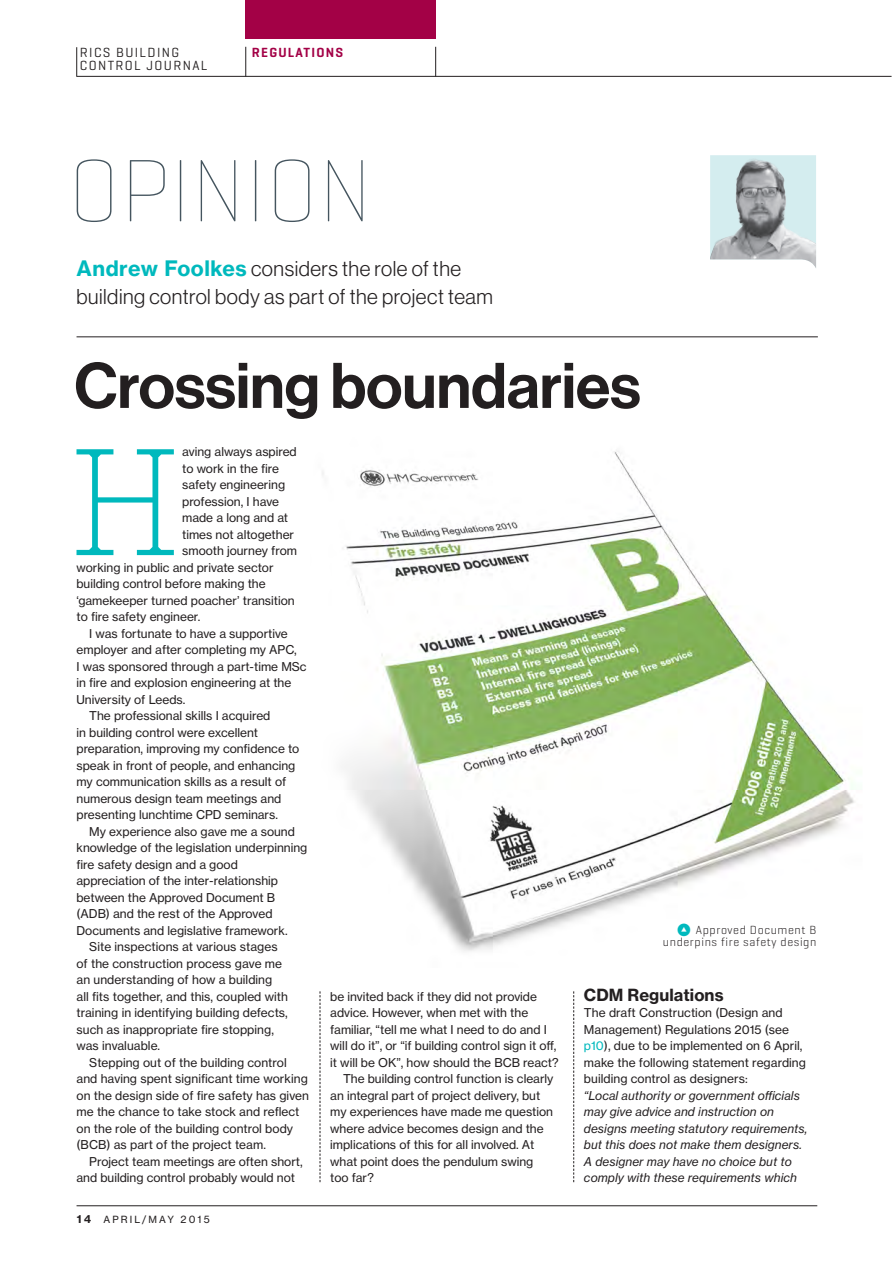
<style>
.page{position:relative;width:893px;height:1263px;background:#fff}
.page>*{position:absolute;margin:0;border:0;box-sizing:border-box;transform-origin:0 0}
.t1{font:300 185.7px "Pitch";color:#00b9bd}
.t2{font:100 90px "Geogrotesque";color:#45555f}
.t3{font:63px "N Haas Grotesk DS Std 65 Md";color:#231f20}
.t4{font:21px/27px "N Haas Grotesk DS Std 45 Lt";letter-spacing:.025em;color:#231f20}
.t5{font:16.5px "N Haas Grotesk TX Std 75 Bd";letter-spacing:.005em;color:#231f20}
.t6{font:13.5px/13.5px "Geogrotesque";letter-spacing:.1em;color:#231f20}
.t7{font:600 13.5px "Geogrotesque";letter-spacing:.09em;color:#a30146}
.t8{font:12px/16.5px "N Haas Grotesk TX Std 55 Rg";color:#231f20}
.t9{font:12px/16.5px "N Haas Grotesk TX Std 56 It";letter-spacing:.005em;color:#231f20}
.t10{font:300 12px/12px "Geogrotesque";letter-spacing:.05em;color:#231f20;text-align:right}
.t11{font:9.75px "N Haas Grotesk TX Std 55 Rg";letter-spacing:.215em;color:#231f20}
.s1{font-family:"N Haas Grotesk TX Std 75 Bd";color:#00b9bd}
.s2{font-family:"N Haas Grotesk TX Std 75 Bd";font-size:10.5px}
.s3{color:#00b9bd}
</style>
<div class="page">
<img style="left:322px;top:451px;width:533px;height:500px">
<hr style="left:245px;top:47px;width:1px;height:30px;background:#231f20">
<hr style="left:435px;top:47px;width:1px;height:30px;background:#231f20">
<hr style="left:76px;top:47px;width:1px;height:30px;background:#231f20">
<div style="left:246px;top:0;width:190px;height:38px;background:#a30146"></div>
<hr style="left:77px;top:76px;width:814px;height:1px;background:#231f20">
<img style="left:710px;top:155px;width:106px;height:113px">
<svg style="left:320px;top:991px;width:1px;height:191px"></svg>
<hr style="left:77px;top:1205px;width:740px;height:1px;background:#231f20">
<hr style="left:77px;top:337px;width:741px;height:1px;background:#231f20">
<svg style="left:573px;top:991px;width:1px;height:191px"></svg>
<svg style="left:678px;top:923px;width:12px;height:13px"></svg>
<p class="t6" style="left:80px;top:45px;width:129px">RICS BUILDING<br>CONTROL JOURNAL</p>
<p class="t7" style="left:252px;top:44px;width:93px">REGULATIONS</p>
<h2 class="t2" style="left:68px;top:135px;width:306px">OPINION</h2>
<h3 class="t4" style="left:77px;top:256px;width:418px"><span class="s1">Andrew Foolkes</span> considers the role of the building control body as part of the project team</h3>
<h3 class="t3" style="left:74px;top:349px;width:568px">Crossing boundaries</h3>
<h1 class="t1" style="left:68px;top:371px;width:116px">H</h1>
<p class="t8" style="left:182px;top:443px;width:116px">aving always aspired</p>
<p class="t8" style="left:182px;top:460px;width:98px">to work in the fire</p>
<p class="t8" style="left:182px;top:476px;width:104px">safety engineering</p>
<p class="t8" style="left:182px;top:493px;width:98px">profession, I have</p>
<p class="t8" style="left:182px;top:509px;width:107px">made a long and at</p>
<p class="t8" style="left:182px;top:526px;width:113px">times not altogether</p>
<p class="t8" style="left:182px;top:542px;width:116px">smooth journey from</p>
<p class="t8" style="left:77px;top:559px;width:199px">working in public and private sector</p>
<p class="t8" style="left:77px;top:575px;width:191px">building control before making the</p>
<p class="t8" style="left:77px;top:592px;width:220px">‘gamekeeper turned poacher’ transition</p>
<p class="t8" style="left:77px;top:608px;width:125px">to fire safety engineer.</p>
<p class="t8" style="left:89px;top:625px;width:200px">I was fortunate to have a supportive</p>
<p class="t8" style="left:77px;top:641px;width:222px">employer and after completing my APC,</p>
<p class="t8" style="left:77px;top:658px;width:232px">I was sponsored through a part-time MSc</p>
<p class="t8" style="left:77px;top:674px;width:216px">in fire and explosion engineering at the</p>
<p class="t8" style="left:77px;top:691px;width:110px">University of Leeds.</p>
<p class="t8" style="left:89px;top:707px;width:183px">The professional skills I acquired</p>
<p class="t8" style="left:77px;top:724px;width:183px">in building control were excellent</p>
<p class="t8" style="left:77px;top:740px;width:224px">preparation, improving my confidence to</p>
<p class="t8" style="left:77px;top:757px;width:220px">speak in front of people, and enhancing</p>
<p class="t8" style="left:77px;top:773px;width:211px">my communication skills as a result of</p>
<p class="t8" style="left:77px;top:790px;width:206px">numerous design team meetings and</p>
<p class="t8" style="left:77px;top:806px;width:203px">presenting lunchtime CPD seminars.</p>
<p class="t8" style="left:89px;top:823px;width:207px">My experience also gave me a sound</p>
<p class="t8" style="left:77px;top:839px;width:232px">knowledge of the legislation underpinning</p>
<p class="t8" style="left:77px;top:856px;width:163px">fire safety design and a good</p>
<p class="t8" style="left:77px;top:872px;width:203px">appreciation of the inter-relationship</p>
<p class="t8" style="left:77px;top:889px;width:200px">between the Approved Document B</p>
<p class="t8" style="left:77px;top:905px;width:197px">(ADB) and the rest of the Approved</p>
<p class="t8" style="left:77px;top:922px;width:213px">Documents and legislative framework.</p>
<p class="t8" style="left:89px;top:938px;width:190px">Site inspections at various stages</p>
<p class="t8" style="left:77px;top:955px;width:207px">of the construction process gave me</p>
<p class="t8" style="left:77px;top:971px;width:197px">an understanding of how a building</p>
<p class="t8" style="left:77px;top:988px;width:213px">all fits together, and this, coupled with</p>
<p class="t8" style="left:77px;top:1004px;width:213px">training in identifying building defects,</p>
<p class="t8" style="left:77px;top:1021px;width:199px">such as inappropriate fire stopping,</p>
<p class="t8" style="left:77px;top:1037px;width:85px">was invaluable.</p>
<p class="t8" style="left:89px;top:1054px;width:199px">Stepping out of the building control</p>
<p class="t8" style="left:77px;top:1070px;width:233px">and having spent significant time working</p>
<p class="t8" style="left:77px;top:1087px;width:234px">on the design side of fire safety has given</p>
<p class="t8" style="left:77px;top:1103px;width:224px">me the chance to take stock and reflect</p>
<p class="t8" style="left:77px;top:1120px;width:218px">on the role of the building control body</p>
<p class="t8" style="left:77px;top:1136px;width:191px">(BCB) as part of the project team.</p>
<p class="t8" style="left:89px;top:1153px;width:215px">Project team meetings are often short,</p>
<p class="t8" style="left:77px;top:1169px;width:220px">and building control probably would not</p>
<p class="t11" style="left:77px;top:1214px;width:135px"><span class="s2">14</span> APRIL/MAY 2015</p>
<p class="t10" style="left:663px;top:924px;width:155px">Approved Document B underpins fire safety design</p>
<h3 class="t5" style="left:584px;top:984px;width:141px">CDM Regulations</h3>
<p class="t8" style="left:584px;top:1004px;width:223px">The draft Construction (Design and Management) Regulations 2015 (see <span class="s3">p10</span>), due to be implemented on 6 April, make the following statement regarding building control as designers:</p>
<p class="t9" style="left:584px;top:1087px;width:225px">“Local authority or government officials may give advice and instruction on designs meeting statutory requirements, but this does not make them designers.<br>A designer may have no choice but to comply with these requirements which</p>
<p class="t8" style="left:330px;top:988px;width:208px">be invited back if they did not provide</p>
<p class="t8" style="left:330px;top:1004px;width:199px">advice. However, when met with the</p>
<p class="t8" style="left:330px;top:1021px;width:218px">familiar, “tell me what I need to do and I</p>
<p class="t8" style="left:330px;top:1037px;width:228px">will do it”, or “if building control sign it off,</p>
<p class="t8" style="left:330px;top:1054px;width:230px">it will be OK”, how should the BCB react?</p>
<p class="t8" style="left:343px;top:1070px;width:212px">The building control function is clearly</p>
<p class="t8" style="left:330px;top:1087px;width:212px">an integral part of project delivery, but</p>
<p class="t8" style="left:330px;top:1103px;width:224px">my experiences have made me question</p>
<p class="t8" style="left:330px;top:1120px;width:215px">where advice becomes design and the</p>
<p class="t8" style="left:330px;top:1136px;width:205px">implications of this for all involved. At</p>
<p class="t8" style="left:330px;top:1153px;width:205px">what point does the pendulum swing</p>
<p class="t8" style="left:330px;top:1169px;width:45px">too far?</p>
</div>
